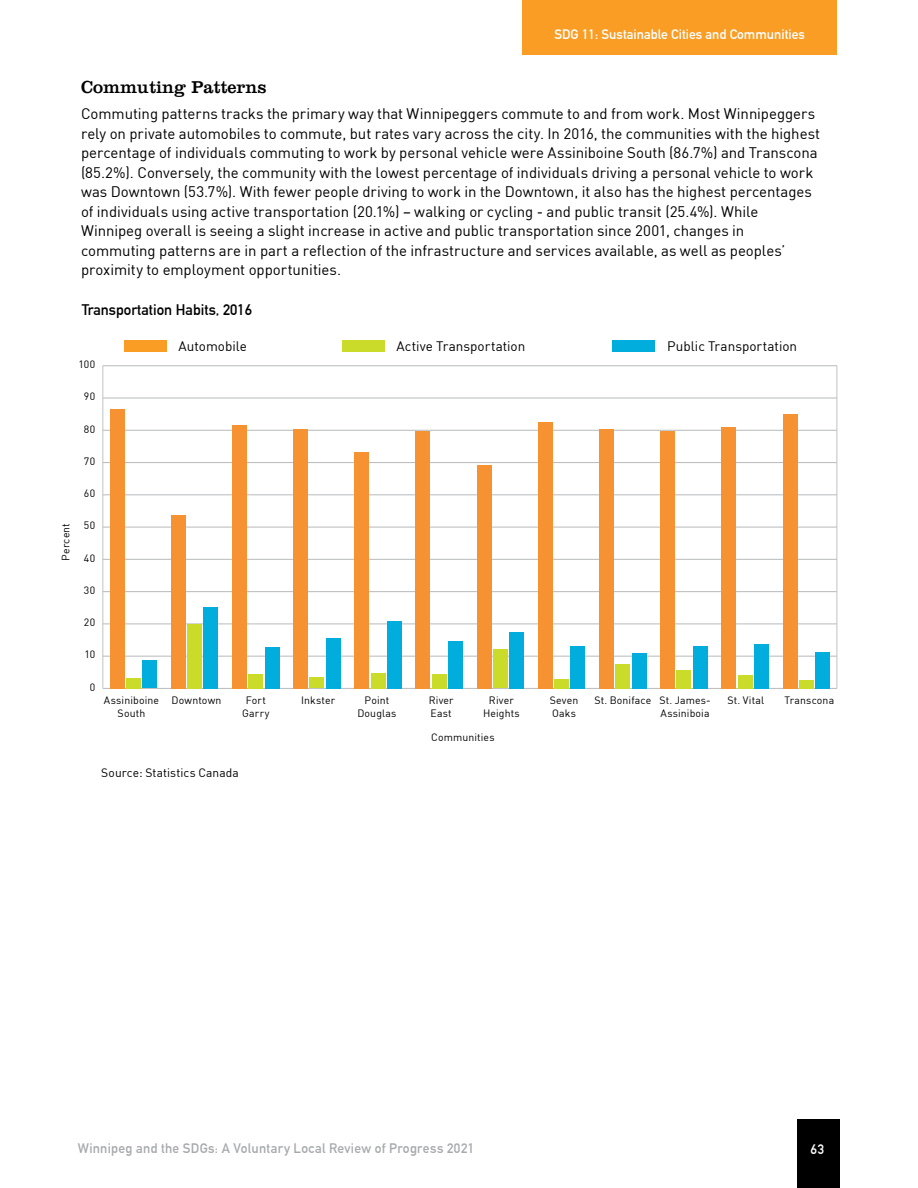
<style>
.page{position:relative;width:918px;height:1188px;background:#fff}
.page>*{position:absolute;margin:0;border:0;box-sizing:border-box;transform-origin:0 0}
.t1{font:18px "Clarendon Roman";color:#000}
.t2{font:15px/19.5px "DIN";letter-spacing:-.005em;color:#000}
.t3{font:700 15px "DIN Alternate";color:#000}
.t4{font:700 13.5px "DIN Alternate";letter-spacing:.02em;color:#a7a9ac}
.t5{font:13.5px "DIN";color:#000}
.t6{font:700 13.5px "DIN Alternate";color:#fff}
.t7{font:12px "DIN";letter-spacing:.005em;color:#000}
.t8{font:10.5px/13.5px "DIN";letter-spacing:.01em;color:#000;text-align:center}
</style>
<div class="page">
<div style="left:797px;top:1120px;width:43px;height:68px;background:#000"></div>
<hr style="left:837px;top:366px;width:1px;height:322px;background:#bcbec0">
<hr style="left:103px;top:366px;width:1px;height:322px;background:#bcbec0">
<hr style="left:103px;top:688px;width:734px;height:1px;background:#bcbec0">
<hr style="left:103px;top:656px;width:734px;height:1px;background:#bcbec0">
<hr style="left:103px;top:624px;width:734px;height:1px;background:#bcbec0">
<hr style="left:103px;top:591px;width:734px;height:1px;background:#bcbec0">
<hr style="left:103px;top:559px;width:734px;height:1px;background:#bcbec0">
<hr style="left:103px;top:527px;width:734px;height:1px;background:#bcbec0">
<hr style="left:103px;top:495px;width:734px;height:1px;background:#bcbec0">
<hr style="left:103px;top:462px;width:734px;height:1px;background:#bcbec0">
<hr style="left:103px;top:430px;width:734px;height:1px;background:#bcbec0">
<hr style="left:103px;top:398px;width:734px;height:1px;background:#bcbec0">
<hr style="left:103px;top:365px;width:734px;height:1px;background:#bcbec0">
<div style="left:142px;top:660px;width:15px;height:28px;background:#00addc"></div>
<div style="left:204px;top:607px;width:14px;height:81px;background:#00addc"></div>
<div style="left:265px;top:647px;width:14px;height:41px;background:#00addc"></div>
<div style="left:326px;top:638px;width:15px;height:50px;background:#00addc"></div>
<div style="left:387px;top:621px;width:15px;height:67px;background:#00addc"></div>
<div style="left:448px;top:641px;width:15px;height:47px;background:#00addc"></div>
<div style="left:509px;top:632px;width:15px;height:56px;background:#00addc"></div>
<div style="left:571px;top:646px;width:14px;height:42px;background:#00addc"></div>
<div style="left:632px;top:653px;width:14px;height:35px;background:#00addc"></div>
<div style="left:693px;top:646px;width:15px;height:42px;background:#00addc"></div>
<div style="left:754px;top:644px;width:15px;height:44px;background:#00addc"></div>
<div style="left:815px;top:652px;width:15px;height:36px;background:#00addc"></div>
<div style="left:126px;top:678px;width:15px;height:10px;background:#cbdb2a"></div>
<div style="left:187px;top:624px;width:15px;height:64px;background:#cbdb2a"></div>
<div style="left:248px;top:674px;width:15px;height:14px;background:#cbdb2a"></div>
<div style="left:310px;top:677px;width:14px;height:11px;background:#cbdb2a"></div>
<div style="left:371px;top:673px;width:14px;height:15px;background:#cbdb2a"></div>
<div style="left:432px;top:674px;width:15px;height:14px;background:#cbdb2a"></div>
<div style="left:493px;top:649px;width:15px;height:39px;background:#cbdb2a"></div>
<div style="left:554px;top:679px;width:15px;height:9px;background:#cbdb2a"></div>
<div style="left:615px;top:664px;width:15px;height:24px;background:#cbdb2a"></div>
<div style="left:677px;top:670px;width:14px;height:18px;background:#cbdb2a"></div>
<div style="left:738px;top:675px;width:14px;height:13px;background:#cbdb2a"></div>
<div style="left:799px;top:680px;width:15px;height:8px;background:#cbdb2a"></div>
<div style="left:110px;top:409px;width:14px;height:279px;background:#f79233"></div>
<div style="left:171px;top:515px;width:15px;height:173px;background:#f79233"></div>
<div style="left:232px;top:425px;width:15px;height:263px;background:#f79233"></div>
<div style="left:293px;top:429px;width:15px;height:259px;background:#f79233"></div>
<div style="left:354px;top:452px;width:15px;height:236px;background:#f79233"></div>
<div style="left:416px;top:431px;width:14px;height:257px;background:#f79233"></div>
<div style="left:477px;top:465px;width:14px;height:223px;background:#f79233"></div>
<div style="left:538px;top:422px;width:15px;height:266px;background:#f79233"></div>
<div style="left:599px;top:429px;width:15px;height:259px;background:#f79233"></div>
<div style="left:660px;top:431px;width:15px;height:257px;background:#f79233"></div>
<div style="left:721px;top:427px;width:15px;height:261px;background:#f79233"></div>
<div style="left:783px;top:414px;width:14px;height:274px;background:#f79233"></div>
<div style="left:124px;top:340px;width:43px;height:11px;background:#f99d25"></div>
<div style="left:342px;top:340px;width:43px;height:11px;background:#cbdb2a"></div>
<div style="left:612px;top:340px;width:43px;height:11px;background:#00addc"></div>
<div style="left:522px;top:0;width:315px;height:55px;background:#f99d25"></div>
<p class="t6" style="left:554px;top:24px;width:252px">SDG 11: Sustainable Cities and Communities</p>
<p class="t8" style="left:59px;top:561px;width:39px;rotate:-90deg">Percent</p>
<p class="t1" style="left:81px;top:76px;width:187px">Commuting Patterns</p>
<p class="t2" style="left:81px;top:104px;width:741px">Commuting patterns tracks the primary way that Winnipeggers commute to and from work. Most Winnipeggers rely on private automobiles to commute, but rates vary across the city. In 2016, the communities with the highest percentage of individuals commuting to work by personal vehicle were Assiniboine South (86.7%) and Transcona (85.2%). Conversely, the community with the lowest percentage of individuals driving a personal vehicle to work was Downtown (53.7%). With fewer people driving to work in the Downtown, it also has the highest percentages of individuals using active transportation (20.1%) – walking or cycling - and public transit (25.4%). While Winnipeg overall is seeing a slight increase in active and public transportation since 2001, changes in commuting patterns are in part a reflection of the infrastructure and services available, as well as peoples’ proximity to employment opportunities.</p>
<p class="t3" style="left:82px;top:298px;width:172px">Transportation Habits, 2016</p>
<p class="t8" style="left:79px;top:357px;width:18px">100</p>
<p class="t8" style="left:84px;top:390px;width:13px">90</p>
<p class="t8" style="left:84px;top:422px;width:13px">80</p>
<p class="t8" style="left:84px;top:454px;width:13px">70</p>
<p class="t8" style="left:84px;top:486px;width:13px">60</p>
<p class="t8" style="left:84px;top:519px;width:13px">50</p>
<p class="t8" style="left:84px;top:551px;width:13px">40</p>
<p class="t8" style="left:84px;top:583px;width:13px">30</p>
<p class="t8" style="left:84px;top:615px;width:13px">20</p>
<p class="t8" style="left:84px;top:648px;width:12px">10</p>
<p class="t8" style="left:90px;top:680px;width:7px">0</p>
<p class="t5" style="left:179px;top:337px;width:70px">Automobile</p>
<p class="t5" style="left:396px;top:337px;width:130px">Active Transportation</p>
<p class="t5" style="left:667px;top:337px;width:132px">Public Transportation</p>
<p class="t8" style="left:104px;top:693px;width:57px">Assiniboine<br>South</p>
<p class="t8" style="left:172px;top:693px;width:51px">Downtown</p>
<p class="t8" style="left:242px;top:693px;width:29px">Fort<br>Garry</p>
<p class="t8" style="left:301px;top:693px;width:35px">Inkster</p>
<p class="t8" style="left:357px;top:693px;width:41px">Point<br>Douglas</p>
<p class="t8" style="left:429px;top:693px;width:26px;text-align:left">River<br>East</p>
<p class="t8" style="left:483px;top:693px;width:38px">River<br>Heights</p>
<p class="t8" style="left:550px;top:693px;width:30px;text-align:left">Seven<br>Oaks</p>
<p class="t8" style="left:594px;top:693px;width:118px;text-align:right">St. Boniface St. James-<br>Assiniboia</p>
<p class="t8" style="left:728px;top:693px;width:38px">St. Vital</p>
<p class="t8" style="left:785px;top:693px;width:51px">Transcona</p>
<p class="t8" style="left:431px;top:730px;width:65px">Communities</p>
<p class="t7" style="left:101px;top:765px;width:139px">Source: Statistics Canada</p>
<p class="t4" style="left:78px;top:1138px;width:398px">Winnipeg and the SDGs: A Voluntary Local Review of Progress 2021</p>
<p class="t6" style="left:810px;top:1139px;width:15px">63</p>
</div>
